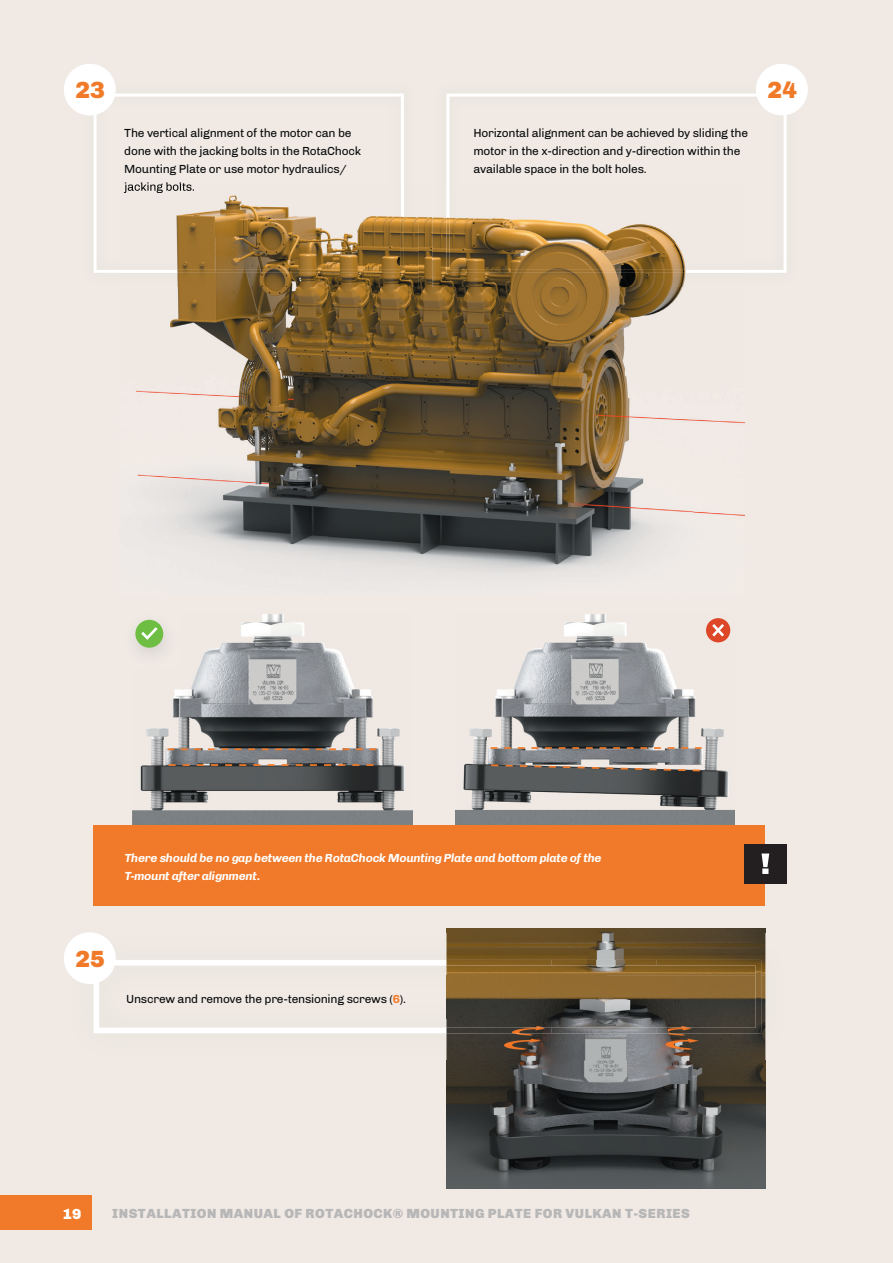
<style>
.page{position:relative;width:893px;height:1263px;background:#f0e9e4}
.page>*{position:absolute;margin:0;border:0;box-sizing:border-box;transform-origin:0 0}
.t1{font:900 24px "Chivo";color:#f07a29}
.t2{font:900 15px "Chivo";color:#fff}
.t3{font:900 13.5px "Chivo";letter-spacing:.035em;color:#b8b7b8}
.t4{font:12px/18px "Chivo";letter-spacing:-.02em;color:#080a0b}
.t5{font:italic 700 12px/18px "Chivo";letter-spacing:-.02em;color:#fff}
.s1{font-weight:700;color:#f07a29}
</style>
<div class="page">
<svg style="left:446px;top:94px;width:341px;height:179px"></svg>
<svg style="left:94px;top:94px;width:310px;height:179px"></svg>
<div style="left:756px;top:64px;width:52px;height:51px;background:#fff;border-radius:26px"></div>
<div style="left:64px;top:64px;width:52px;height:51px;background:#fff;border-radius:26px"></div>
<img style="left:380px;top:217px;width:104px;height:356px">
<img style="left:136px;top:287px;width:244px;height:281px">
<img style="left:484px;top:287px;width:260px;height:287px">
<img style="left:432px;top:217px;width:254px;height:70px">
<img style="left:446px;top:185px;width:298px;height:88px">
<img style="left:177px;top:216px;width:241px;height:71px">
<img style="left:119px;top:185px;width:285px;height:88px">
<img style="left:124px;top:185px;width:71px;height:8px">
<img style="left:133px;top:614px;width:279px;height:211px">
<svg style="left:167px;top:748px;width:209px;height:2px"></svg>
<img style="left:455px;top:614px;width:280px;height:211px">
<svg style="left:169px;top:764px;width:204px;height:2px"></svg>
<svg style="left:491px;top:747px;width:211px;height:2px"></svg>
<svg style="left:489px;top:763px;width:212px;height:9px"></svg>
<div style="left:706px;top:618px;width:24px;height:24px;background:#dd4627;border-radius:50%"></div>
<svg style="left:712px;top:624px;width:12px;height:12px"></svg>
<img style="left:133px;top:614px;width:45px;height:54px">
<div style="left:135px;top:620px;width:28px;height:28px;background:#6ebe44;border-radius:50%"></div>
<svg style="left:141px;top:627px;width:17px;height:13px"></svg>
<div style="left:94px;top:825px;width:671px;height:81px;background:#f07a29"></div>
<div style="left:744px;top:844px;width:43px;height:39px;background:#231f20"></div>
<svg style="left:762px;top:853px;width:7px;height:21px"></svg>
<svg style="left:94px;top:960px;width:352px;height:73px"></svg>
<div style="left:64px;top:932px;width:52px;height:52px;background:#fff;border-radius:26px"></div>
<img style="left:446px;top:928px;width:319px;height:260px">
<img style="left:446px;top:960px;width:315px;height:73px">
<div style="left:0;top:1195px;width:92px;height:35px;background:#f07a29"></div>
<h1 class="t1" style="left:76px;top:76px;width:31px">23</h1>
<p class="t4" style="left:124px;top:124px;width:238px">The vertical alignment of the motor can be done with the jacking bolts in the RotaChock<br>Mounting Plate or use motor hydraulics/</p>
<p class="t4" style="left:473px;top:124px;width:276px">Horizontal alignment can be achieved by sliding the motor in the x-direction and y-direction within the available space in the bolt holes.</p>
<h1 class="t1" style="left:768px;top:76px;width:31px">24</h1>
<p class="t5" style="left:125px;top:849px;width:478px">There should be no gap between the RotaChock Mounting Plate and bottom plate of the<br>T-mount after alignment.</p>
<h1 class="t1" style="left:76px;top:944px;width:31px">25</h1>
<p class="t4" style="left:126px;top:990px;width:281px">Unscrew and remove the pre-tensioning screws (<span class="s1">6</span>).</p>
<p class="t2" style="left:63px;top:1205px;width:20px">19</p>
<p class="t3" style="left:112px;top:1205px;width:579px">INSTALLATION MANUAL OF ROTACHOCK® MOUNTING PLATE FOR VULKAN T-SERIES</p>
</div>
